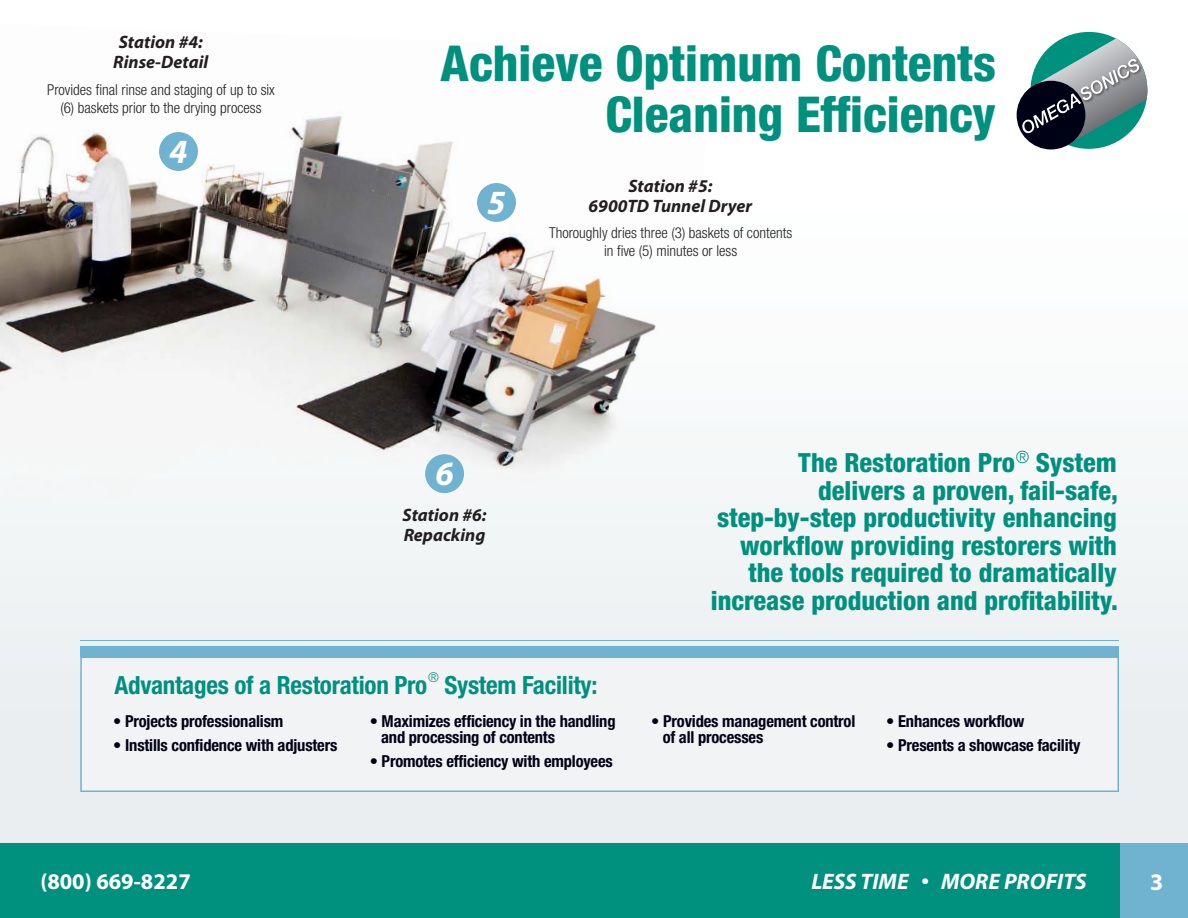
<style>
.page{position:relative;width:1188px;height:918px;background:#fff}
.page>*{position:absolute;margin:0;border:0;box-sizing:border-box;transform-origin:0 0}
.t1{font:800 condensed 49.5px/51px "Helvetica Neue";color:#00907e;text-align:right}
.t2{font:italic 700 34.05px "Myriad Pro";color:#fff}
.t3{font:800 condensed 26.4px/27.6px "Helvetica Neue";color:#00907e;text-align:right}
.t4{font:700 condensed 25.05px "Helvetica Neue";letter-spacing:-.01em;color:#00907e}
.t5{font:700 23.85px "Myriad";color:#fff}
.t6{font:italic 700 22.5px "Myriad";color:#fff}
.t7{font:700 22.5px "Myriad Pro";color:#fff}
.t8{font:italic 700 18px/20.1px "Myriad Pro";color:#231f20;text-align:center}
.t9{font:300 condensed 16.95px "Helvetica Neue";color:#00907e}
.t10{font:700 condensed 16.5px/16.5px "Helvetica Neue";letter-spacing:-.01em;color:#010116}
.t11{font:300 condensed 15px/18px "Helvetica Neue";color:#231f20;text-align:center}
.t12{font:300 condensed 13.5px "Helvetica Neue";color:#00907e}
.s1{font-weight:300}
</style>
<div class="page">
<div style="left:0;top:0;width:1188px;height:918px;background:linear-gradient(to bottom,#fff,#e5ebed)"></div>
<img style="left:0;top:0;width:708px;height:843px">
<div style="left:0;top:843px;width:1188px;height:75px;background:#00907e"></div>
<div style="left:1120px;top:843px;width:68px;height:75px;background:#70b3d0"></div>
<div style="left:1030px;top:32px;width:117px;height:117px;background:#00907e;border-radius:50%"></div>
<div style="left:1017px;top:81px;width:68px;height:68px;background:#010116;border-radius:50%"></div>
<svg style="left:1021px;top:38px;width:126px;height:107px"></svg>
<div style="left:80px;top:641px;width:1039px;height:16px;background:#70b3d0"></div>
<hr style="left:80px;top:642px;width:1039px;height:4px;background:#edf1f2">
<div style="left:80px;top:657px;width:1039px;height:135px;background:#f2f3f4"></div>
<div style="left:159px;top:132px;width:39px;height:39px;background:#70b3d0;border-radius:50%"></div>
<div style="left:477px;top:183px;width:39px;height:39px;background:#70b3d0;border-radius:50%"></div>
<div style="left:425px;top:454px;width:39px;height:39px;background:#70b3d0;border-radius:50%"></div>
<p class="t8" style="left:113px;top:31px;width:97px">Station #4:<br>Rinse-Detail</p>
<p class="t11" style="left:47px;top:80px;width:229px">Provides final rinse and staging of up to six (6) baskets prior to the drying process</p>
<h2 class="t2" style="left:169px;top:129px;width:20px">4</h2>
<h1 class="t1" style="left:441px;top:37px;width:557px">Achieve Optimum Contents<br>Cleaning Efficiency</h1>
<h2 class="t2" style="left:487px;top:180px;width:20px">5</h2>
<p class="t8" style="left:589px;top:176px;width:165px">Station #5:<br>6900TD Tunnel Dryer</p>
<p class="t11" style="left:549px;top:223px;width:245px">Thoroughly dries three (3) baskets of contents in five (5) minutes or less</p>
<p class="t9" style="left:1016px;top:447px;width:15px">®</p>
<h2 class="t2" style="left:435px;top:451px;width:20px">6</h2>
<h3 class="t3" style="left:711px;top:449px;width:409px">The Restoration Pro System delivers a proven, fail-safe, step-by-step productivity enhancing workflow providing restorers with the tools required to dramatically increase production and profitability.</h3>
<p class="t8" style="left:403px;top:505px;width:86px;text-align:left">Station #6:<br>Repacking</p>
<p class="t12" style="left:428px;top:670px;width:12px">®</p>
<h3 class="t4" style="left:115px;top:670px;width:484px">Advantages of a Restoration Pro System Facility:</h3>
<p class="t10" style="left:113px;top:713px;width:172px"><span class="s1">•</span> Projects professionalism</p>
<p class="t10" style="left:113px;top:737px;width:226px"><span class="s1">•</span> Instills confidence with adjusters</p>
<p class="t10" style="left:381px;top:713px;width:236px;text-indent:-11px"><span class="s1">•</span> Maximizes efficiency in the handling and processing of contents</p>
<p class="t10" style="left:370px;top:753px;width:245px"><span class="s1">•</span> Promotes efficiency with employees</p>
<p class="t10" style="left:663px;top:713px;width:194px;text-indent:-11px"><span class="s1">•</span> Provides management control of all processes</p>
<p class="t10" style="left:886px;top:713px;width:140px"><span class="s1">•</span> Enhances workflow</p>
<p class="t10" style="left:886px;top:737px;width:196px"><span class="s1">•</span> Presents a showcase facility</p>
<h3 class="t7" style="left:40px;top:866px;width:152px">(800) 669-8227</h3>
<h3 class="t6" style="left:811px;top:869px;width:277px">LESS TIME • MORE PROFITS</h3>
<h3 class="t5" style="left:1150px;top:869px;width:15px">3</h3>
</div>
